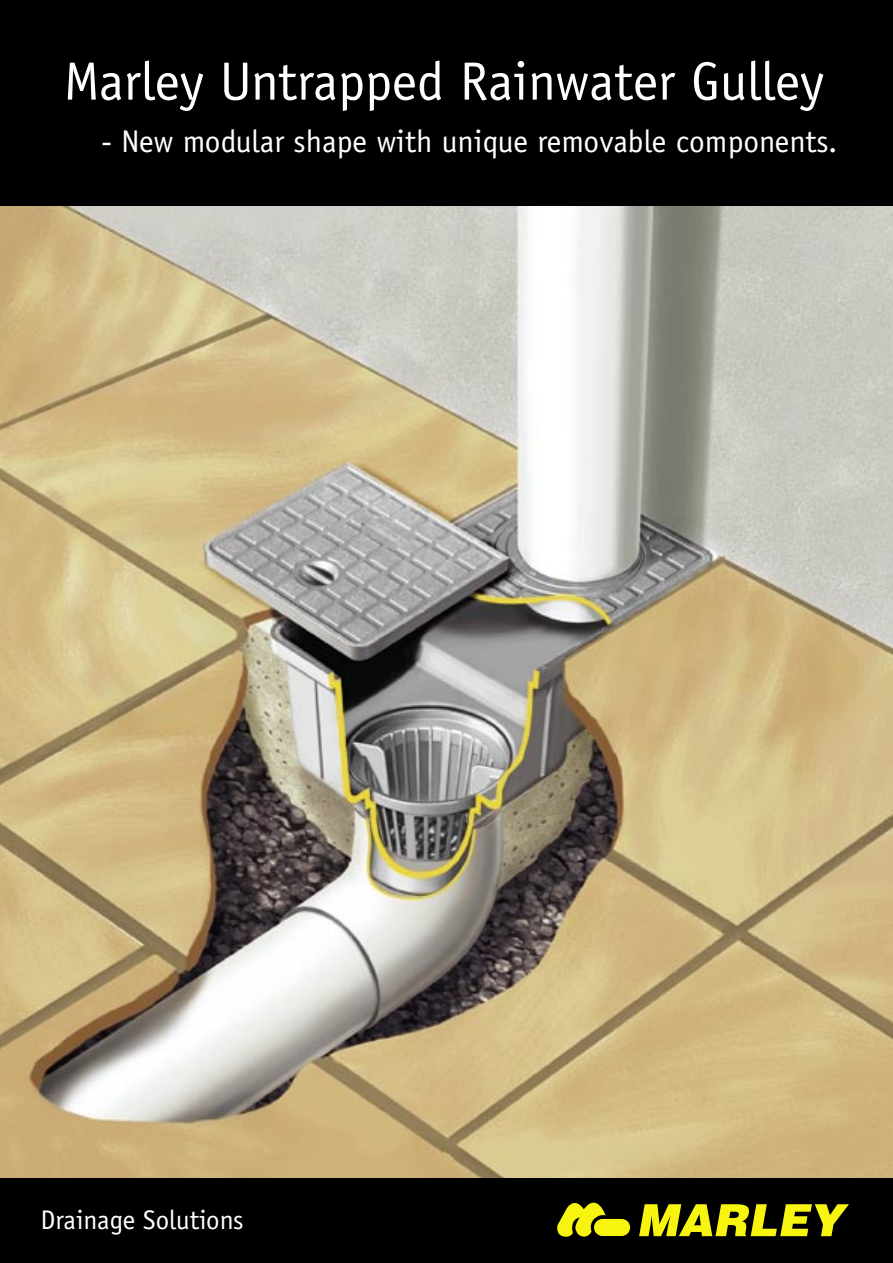
<style>
.page{position:relative;width:893px;height:1263px;background:#fff}
.page>*{position:absolute;margin:0;border:0;box-sizing:border-box;transform-origin:0 0}
.t1{font:54px "Officina Sans";color:#fff}
.t2{font:31.5px "Officina Sans";color:#fff}
.t3{font:27px "Officina Sans";color:#fff}
</style>
<div class="page">
<img style="left:0;top:206px;width:893px;height:972px">
<div style="left:0;top:1178px;width:893px;height:85px;background:#000"></div>
<svg style="left:639px;top:1204px;width:210px;height:32px"></svg>
<div style="left:594px;top:1219px;width:36px;height:17px;background:#f7f410;border-radius:9px"></div>
<svg style="left:557px;top:1203px;width:49px;height:34px"></svg>
<div style="left:0;top:0;width:893px;height:206px;background:#000"></div>
<p class="t1" style="left:64px;top:50px;width:762px">Marley Untrapped Rainwater Gulley</p>
<p class="t2" style="left:101px;top:123px;width:738px">- New modular shape with unique removable components.</p>
<p class="t3" style="left:41px;top:1204px;width:205px">Drainage Solutions</p>
</div>
